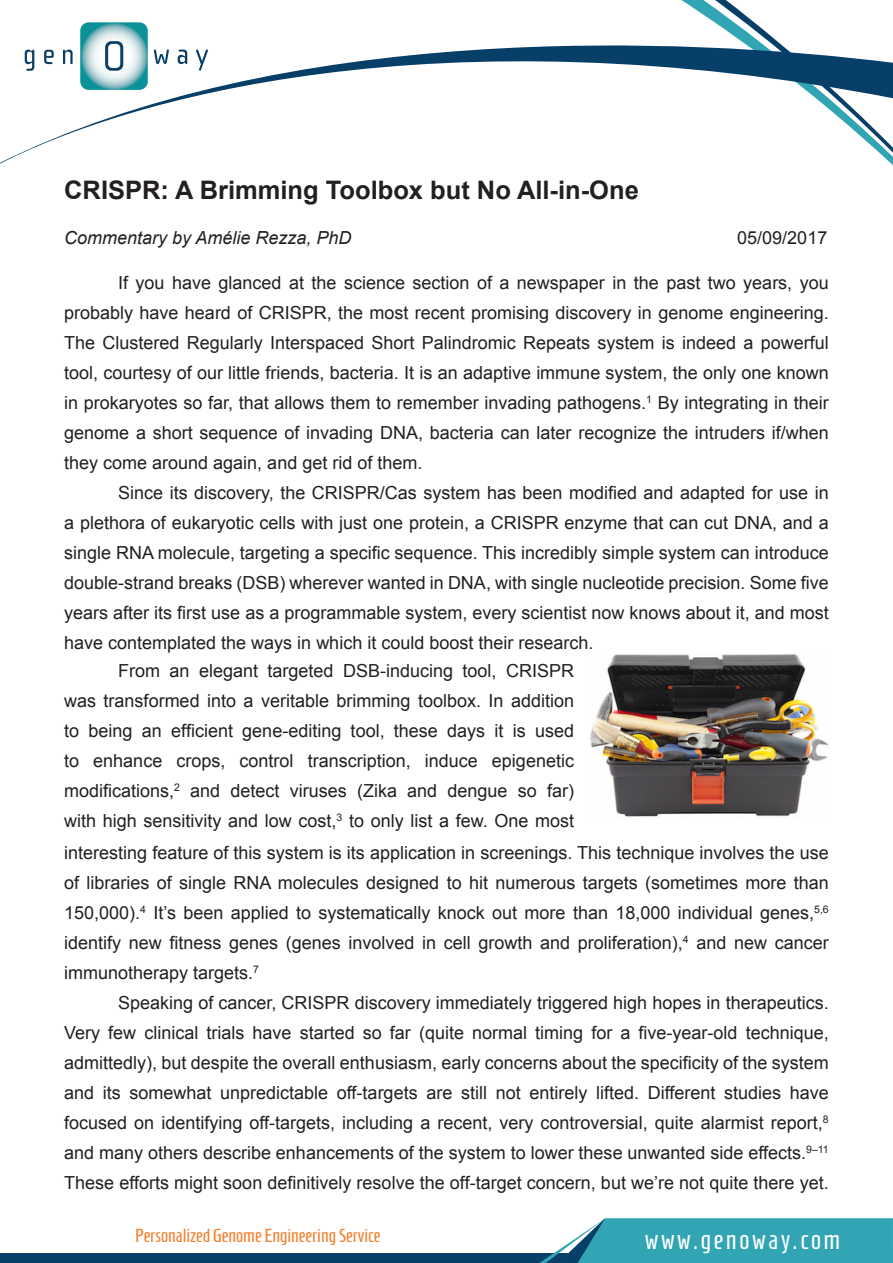
<style>
.page{position:relative;width:893px;height:1263px;background:#fff}
.page>*{position:absolute;margin:0;border:0;box-sizing:border-box;transform-origin:0 0}
.t1{font:26.85px "Homenaje";letter-spacing:.1em;color:#fff}
.t2{font:700 25.5px "Arial";color:#231f20}
.t3{font:18.9px "Homenaje";color:#f47f2b}
.t4{font:18px/30px "Arial";color:#231f20;text-align:justify}
.t5{font:italic 18px "Arial";color:#231f20}
</style>
<div class="page">
<svg style="left:0;top:45px;width:641px;height:119px"></svg>
<svg style="left:641px;top:0;width:252px;height:165px"></svg>
<svg style="left:25px;top:50px;width:9px;height:21px"></svg>
<svg style="left:44px;top:50px;width:10px;height:14px"></svg>
<svg style="left:63px;top:50px;width:10px;height:14px"></svg>
<svg style="left:154px;top:49px;width:15px;height:15px"></svg>
<svg style="left:178px;top:50px;width:9px;height:14px"></svg>
<svg style="left:196px;top:49px;width:12px;height:22px"></svg>
<svg style="left:80px;top:22px;width:68px;height:68px"></svg>
<div style="left:0;top:1253px;width:893px;height:10px;background:#083f68"></div>
<svg style="left:539px;top:1218px;width:354px;height:45px;background:#46aab8"></svg>
<img style="left:591px;top:654px;width:238px;height:163px">
<p class="t2" style="left:64px;top:173px;width:576px">CRISPR: A Brimming Toolbox but No All-in-One</p>
<p class="t5" style="left:64px;top:226px;width:289px">Commentary by Amélie Rezza, PhD</p>
<p class="t4" style="left:737px;top:223px;width:92px">05/09/2017</p>
<p class="t4" style="left:64px;top:268px;width:766px;text-indent:54px">If you have glanced at the science section of a newspaper in the past two years, you probably have heard of CRISPR, the most recent promising discovery in genome engineering.<br>The Clustered Regularly Interspaced Short Palindromic Repeats system is indeed a powerful tool, courtesy of our little friends, bacteria. It is an adaptive immune system, the only one known in prokaryotes so far, that allows them to remember invading pathogens.<sup>1</sup> By integrating in their genome a short sequence of invading DNA, bacteria can later recognize the intruders if/when they come around again, and get rid of them.</p>
<p class="t4" style="left:64px;top:478px;width:766px;text-indent:54px">Since its discovery, the CRISPR/Cas system has been modified and adapted for use in a plethora of eukaryotic cells with just one protein, a CRISPR enzyme that can cut DNA, and a single RNA molecule, targeting a specific sequence. This incredibly simple system can introduce double-strand breaks (DSB) wherever wanted in DNA, with single nucleotide precision. Some five years after its first use as a programmable system, every scientist now knows about it, and most have contemplated the ways in which it could boost their research.</p>
<p class="t4" style="left:64px;top:655px;width:511px;text-indent:54px">From an elegant targeted DSB-inducing tool, CRISPR was transformed into a veritable brimming toolbox. In addition to being an efficient gene-editing tool, these days it is used to enhance crops, control transcription, induce epigenetic modifications,<sup>2</sup> and detect viruses (Zika and dengue so far) with high sensitivity and low cost,<sup>3</sup> to only list a few. One most</p>
<p class="t4" style="left:64px;top:838px;width:766px">interesting feature of this system is its application in screenings. This technique involves the use of libraries of single RNA molecules designed to hit numerous targets (sometimes more than 150,000).<sup>4</sup> It’s been applied to systematically knock out more than 18,000 individual genes,<sup>5,6 </sup>identify new fitness genes (genes involved in cell growth and proliferation),<sup>4</sup> and new cancer immunotherapy targets.<sup>7</sup></p>
<p class="t4" style="left:64px;top:988px;width:766px;text-indent:54px">Speaking of cancer, CRISPR discovery immediately triggered high hopes in therapeutics.<br>Very few clinical trials have started so far (quite normal timing for a five-year-old technique, admittedly), but despite the overall enthusiasm, early concerns about the specificity of the system and its somewhat unpredictable off-targets are still not entirely lifted. Different studies have focused on identifying off-targets, including a recent, very controversial, quite alarmist report,<sup>8 </sup>and many others describe enhancements of the system to lower these unwanted side effects.<sup>9–11<br></sup>These efforts might soon definitively resolve the off-target concern, but we’re not quite there yet.</p>
<p class="t3" style="left:135px;top:1225px;width:247px">Personalized Genome Engineering Service</p>
<p class="t1" style="left:645px;top:1224px;width:197px">www.genoway.com</p>
</div>
